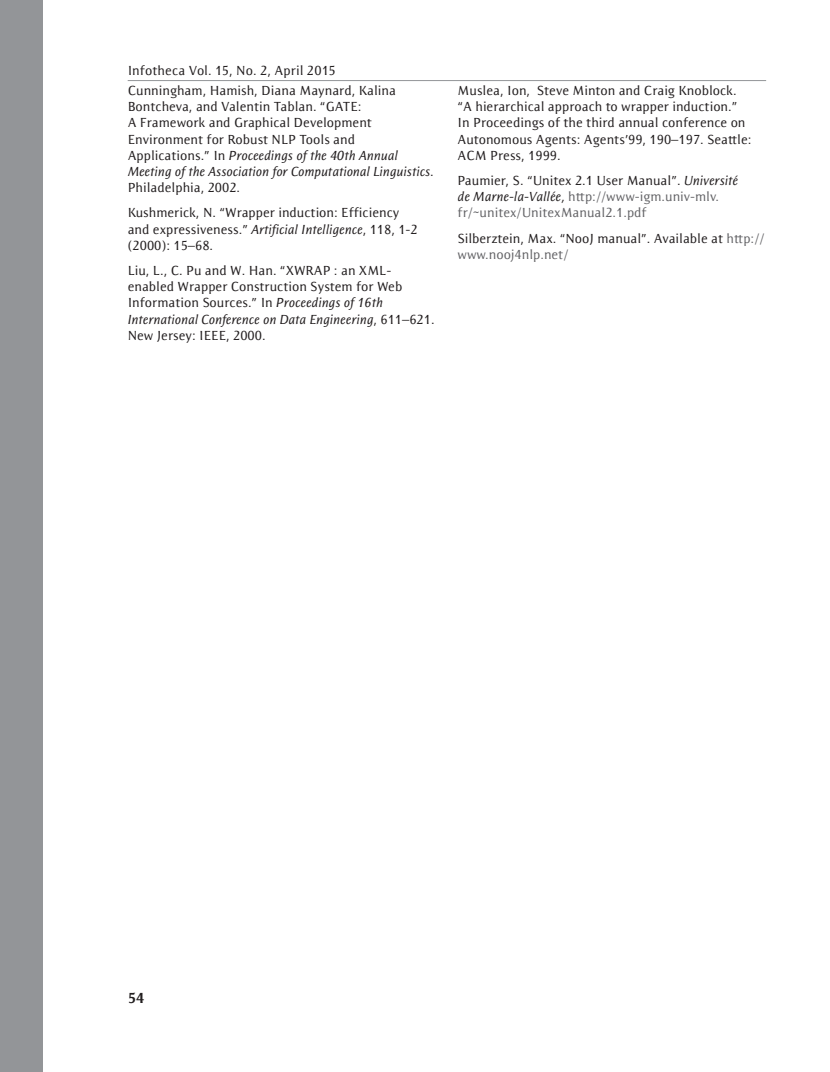
<style>
.page{position:relative;width:830px;height:1072px;background:#fff}
.page>*{position:absolute;margin:0;border:0;box-sizing:border-box;transform-origin:0 0}
.t1{font:700 15px "Resavska BG Sans";color:#231f20}
.t2{font:13.5px/16.2px "Resavska BG Sans";color:#231f20}
.t3{font:13.5px/16.2px "Resavska BG Sans";color:#636366}
.s1{font-style:italic}
.s2{color:#231f20}
.s3{font-style:italic;color:#231f20}
.s4{color:#636366}
</style>
<div class="page">
<hr style="left:128px;top:80px;width:637px;height:1px;background:#939598">
<div style="left:0;top:0;width:43px;height:1071px;background:#939598"></div>
<p class="t2" style="left:128px;top:61px;width:269px;line-height:19.6px">Infotheca Vol. 15, No. 2, April 2015<br>Cunningham, Hamish, Diana Maynard, Kalina</p>
<p class="t2" style="left:128px;top:98px;width:307px">Bontcheva, and Valentin Tablan. “GATE:<br>A Framework and Graphical Development Environment for Robust NLP Tools and Applications.” In <span class="s1">Proceedings of the 40th Annual Meeting of the Association for Computational Linguistics</span>.<br>Philadelphia, 2002.</p>
<p class="t2" style="left:128px;top:205px;width:291px">Kushmerick, N. “Wrapper induction: Efficiency and expressiveness.” <span class="s1">Artificial Intelligence</span>, 118, 1-2 (2000): 15–68.</p>
<p class="t2" style="left:128px;top:262px;width:308px">Liu, L., C. Pu and W. Han. “XWRAP : an XML&shy;enabled Wrapper Construction System for Web Information Sources.” In <span class="s1">Proceedings of 16th International Conference on Data Engineering</span>, 611–621.<br>New Jersey: IEEE, 2000.</p>
<p class="t2" style="left:457px;top:82px;width:295px">Muslea, Ion, Steve Minton and Craig Knoblock. “A hierarchical approach to wrapper induction.” In Proceedings of the third annual conference on Autonomous Agents: Agents’99, 190–197. Seattle:<br>ACM Press, 1999.</p>
<p class="t3" style="left:457px;top:172px;width:282px"><span class="s2">Paumier, S. “Unitex 2.1 User Manual”.</span> <span class="s3">Université de Marne-la-Vallée,</span> http://www-igm.univ-mlv. fr/~unitex/UnitexManual2.1.pdf</p>
<p class="t2" style="left:457px;top:230px;width:308px">Silberztein, Max. “NooJ manual”. Available at <span class="s4">http:// www.nooj4nlp.net/</span></p>
<p class="t1" style="left:128px;top:989px;width:18px">54</p>
</div>
